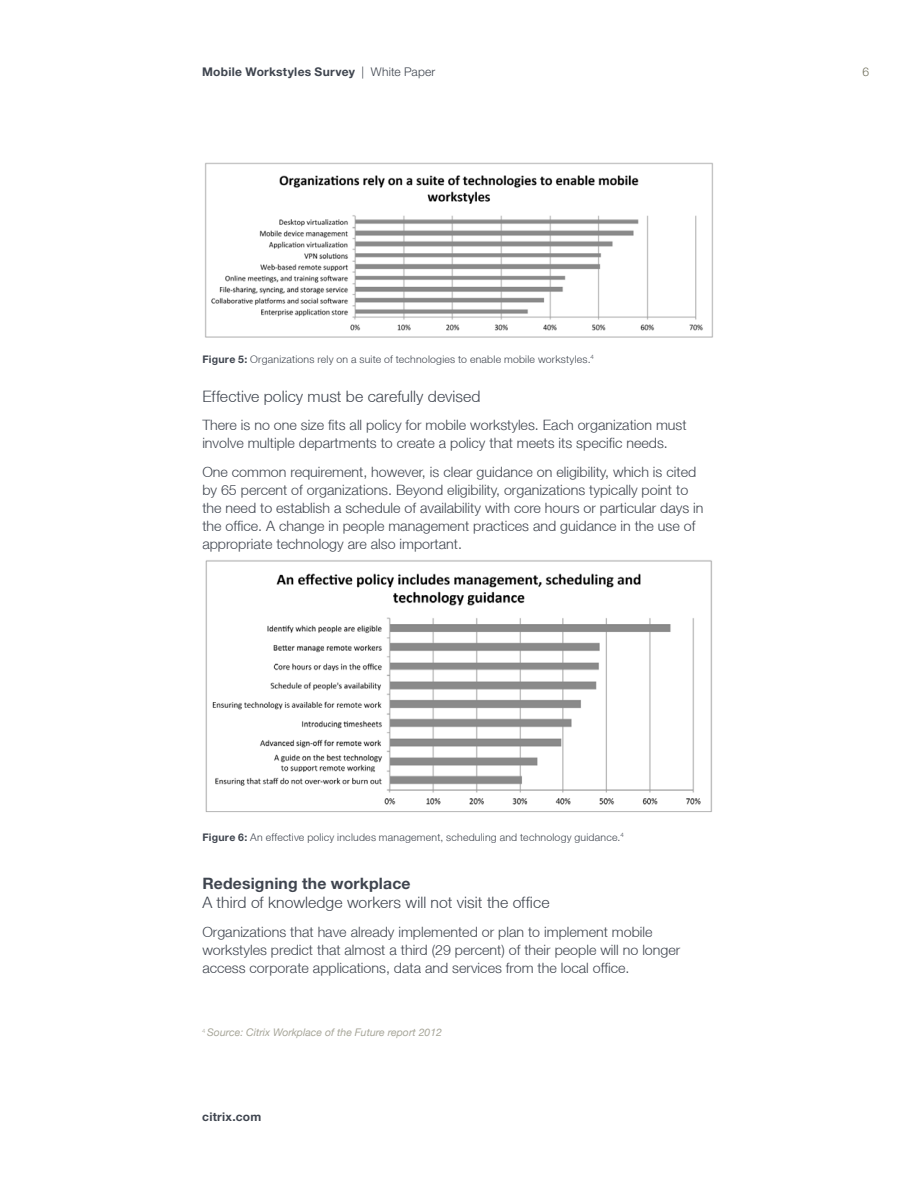
<style>
.page{position:relative;width:918px;height:1188px;background:#fff}
.page>*{position:absolute;margin:0;border:0;box-sizing:border-box;transform-origin:0 0}
.t1{font:300 15.75px "Helvetica Neue LT";letter-spacing:.005em;color:#3f454f}
.t2{font:700 15.75px "Helvetica Neue LT Pro";letter-spacing:.015em;color:#3f454f}
.t3{font:300 14.25px/18px "Helvetica Neue LT";color:#3f454f}
.t4{font:700 12px "Helvetica Neue LT Pro";letter-spacing:.025em;color:#3f454f}
.t5{font:300 12px "Helvetica Neue LT Pro";color:#706f5c}
.t6{font:300 10.5px "Helvetica Neue LT";letter-spacing:.02em;color:#3f454f}
.t7{font:italic 10.5px "Helvetica Neue";color:#a7a699}
.s1{font-weight:300}
.s2{font-family:"Helvetica Neue LT Pro";font-weight:700}
</style>
<div class="page">
<img style="left:205px;top:162px;width:508px;height:176px">
<img style="left:205px;top:560px;width:507px;height:252px">
<p class="t4" style="left:202px;top:64px;width:235px">Mobile Workstyles Survey <span class="s1">| White Paper</span></p>
<p class="t6" style="left:202px;top:353px;width:393px"><span class="s2">Figure 5:</span> Organizations rely on a suite of technologies to enable mobile workstyles.<sup>4</sup></p>
<p class="t1" style="left:202px;top:386px;width:280px">Effective policy must be carefully devised</p>
<p class="t3" style="left:202px;top:416px;width:486px">There is no one size fits all policy for mobile workstyles. Each organization must involve multiple departments to create a policy that meets its specific needs.</p>
<p class="t3" style="left:202px;top:463px;width:503px">One common requirement, however, is clear guidance on eligibility, which is cited by 65 percent of organizations. Beyond eligibility, organizations typically point to the need to establish a schedule of availability with core hours or particular days in the office. A change in people management practices and guidance in the use of appropriate technology are also important.</p>
<p class="t6" style="left:202px;top:830px;width:423px"><span class="s2">Figure 6:</span> An effective policy includes management, scheduling and technology guidance.<sup>4</sup></p>
<p class="t2" style="left:202px;top:874px;width:210px">Redesigning the workplace</p>
<p class="t1" style="left:202px;top:893px;width:349px">A third of knowledge workers will not visit the office</p>
<p class="t3" style="left:202px;top:923px;width:480px">Organizations that have already implemented or plan to implement mobile workstyles predict that almost a third (29 percent) of their people will no longer access corporate applications, data and services from the local office.</p>
<p class="t7" style="left:202px;top:1026px;width:241px"><sup>4</sup> Source: Citrix Workplace of the Future report 2012</p>
<p class="t4" style="left:202px;top:1109px;width:61px">citrix.com</p>
<p class="t5" style="left:863px;top:64px;width:8px">6</p>
</div>
